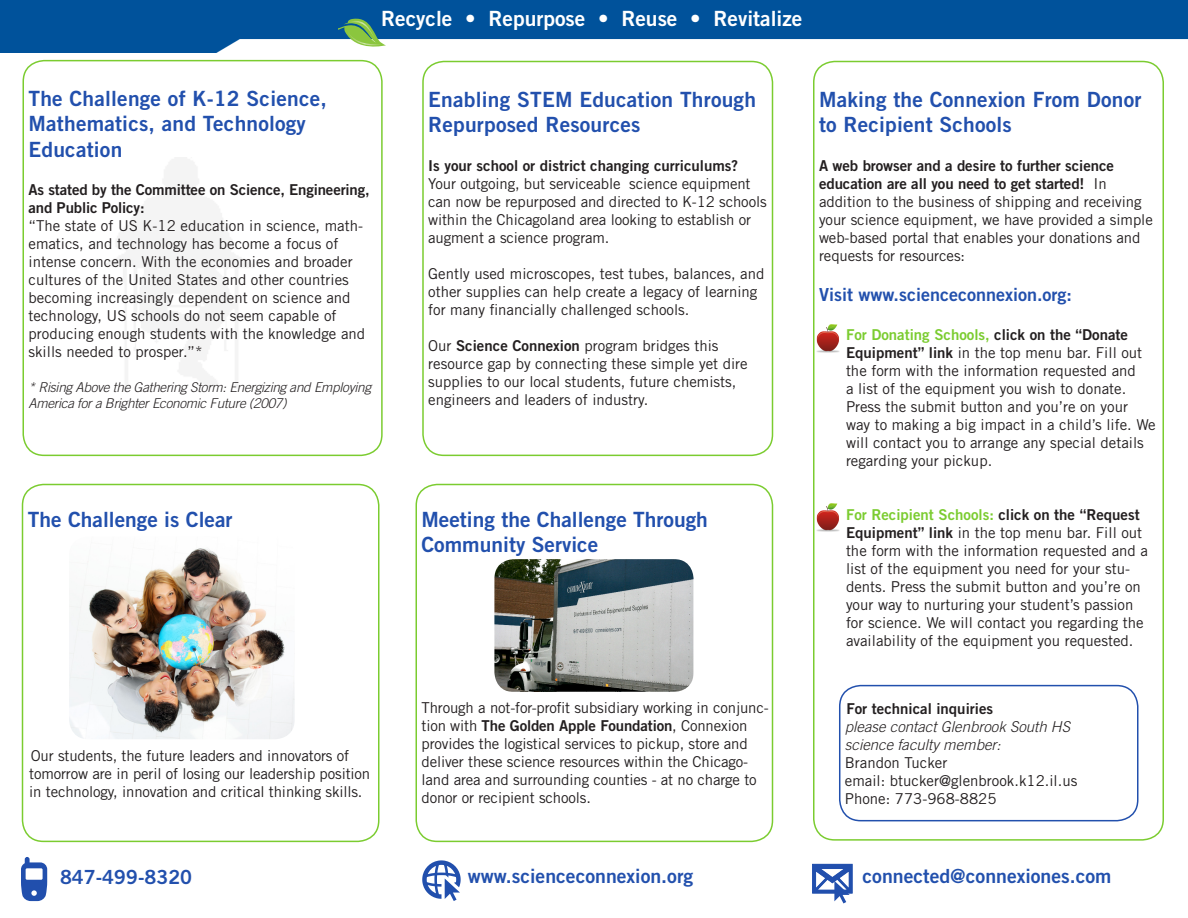
<style>
.page{position:relative;width:1188px;height:918px;background:#fff}
.page>*{position:absolute;margin:0;border:0;box-sizing:border-box;transform-origin:0 0}
.t1{font:21px/25.2px "Trade Gothic LT Std Bd 2";letter-spacing:.01em;color:#2250ad}
.t2{font:21px "Trade Gothic LT Std Bd 2";color:#fff}
.t3{font:19.5px "Trade Gothic LT Std Bd 2";color:#2250ad}
.t4{font:18px "Trade Gothic LT Std Bd 2";color:#2250ad}
.t5{font:15px/18px "Trade Gothic LT Std";color:#231f20}
.t6{font:italic 300 15px/18px "Trade Gothic LT Std";color:#231f20}
.t7{font:15px "Trade Gothic LT Std Bd 2";color:#231f20}
.t8{font:italic 300 13.5px/16.2px "Trade Gothic LT Std";letter-spacing:-.02em;color:#231f20}
.s1{font-family:"Trade Gothic LT Std Bd 2"}
.s2{font-family:"Trade Gothic LT Std Bd 2";color:#7bcc30}
.s3{font-weight:400;font-style:normal}
</style>
<div class="page">
<img style="left:0;top:0;width:1188px;height:52px">
<div style="left:22px;top:484px;width:358px;height:358px;border:2px solid #7bcc30;border-radius:21px"></div>
<div style="left:422px;top:61px;width:351px;height:395px;border:2px solid #7bcc30;border-radius:21px"></div>
<img style="left:69px;top:548px;width:226px;height:191px">
<div style="left:22px;top:60px;width:361px;height:396px;border:2px solid #7bcc30;border-radius:21px"></div>
<div style="left:416px;top:484px;width:357px;height:358px;border:2px solid #7bcc30;border-radius:21px"></div>
<img style="left:494px;top:559px;width:200px;height:133px">
<div style="left:813px;top:61px;width:351px;height:780px;border:2px solid #7bcc30;border-radius:21px"></div>
<img style="left:813px;top:501px;width:27px;height:33px">
<img style="left:813px;top:322px;width:27px;height:33px">
<div style="left:839px;top:685px;width:300px;height:136px;border:2px solid #2250ad;border-radius:21px"></div>
<svg style="left:337px;top:17px;width:49px;height:33px"></svg>
<svg style="left:812px;top:864px;width:41px;height:39px"></svg>
<svg style="left:422px;top:860px;width:39px;height:41px"></svg>
<svg style="left:21px;top:857px;width:26px;height:44px"></svg>
<p class="t2" style="left:381px;top:6px;width:423px">Recycle • Repurpose • Reuse • Revitalize</p>
<p class="t1" style="left:28px;top:86px;width:300px">The Challenge of K-12 Science,<br>Mathematics, and Technology<br>Education</p>
<p class="t5" style="left:28px;top:181px;width:343px"><span class="s1">As stated by the Committee on Science, Engineering, and Public Policy:<br></span>“The state of US K-12 education in science, math&shy;ematics, and technology has become a focus of intense concern. With the economies and broader cultures of the United States and other countries becoming increasingly dependent on science and technology, US schools do not seem capable of producing enough students with the knowledge and skills needed to prosper.”*</p>
<p class="t8" style="left:28px;top:379px;width:344px">* Rising Above the Gathering Storm: Energizing and Employing<br>America for a Brighter Economic Future (2007)</p>
<p class="t1" style="left:28px;top:507px;width:206px">The Challenge is Clear</p>
<p class="t1" style="left:428px;top:87px;width:329px">Enabling STEM Education Through<br>Repurposed Resources</p>
<p class="t5" style="left:428px;top:156px;width:340px"><span class="s1">Is your school or district changing curriculums?<br></span>Your outgoing, but serviceable science equipment can now be repurposed and directed to K-12 schools within the Chicagoland area looking to establish or augment a science program.</p>
<p class="t5" style="left:428px;top:264px;width:338px">Gently used microscopes, test tubes, balances, and other supplies can help create a legacy of learning for many financially challenged schools.</p>
<p class="t5" style="left:428px;top:336px;width:321px">Our <span class="s1">Science Connexion</span> program bridges this resource gap by connecting these simple yet dire supplies to our local students, future chemists, engineers and leaders of industry.</p>
<p class="t1" style="left:422px;top:507px;width:288px">Meeting the Challenge Through<br>Community Service</p>
<p class="t5" style="left:29px;top:747px;width:343px">Our students, the future leaders and innovators of tomorrow are in peril of losing our leadership position in technology, innovation and critical thinking skills.</p>
<p class="t5" style="left:422px;top:698px;width:349px">Through a not-for-profit subsidiary working in conjunc&shy;tion with <span class="s1">The Golden Apple Foundation</span>, Connexion provides the logistical services to pickup, store and deliver these science resources within the Chicago&shy;land area and surrounding counties - at no charge to donor or recipient schools.</p>
<p class="t1" style="left:819px;top:87px;width:324px">Making the Connexion From Donor to Recipient Schools</p>
<p class="t5" style="left:819px;top:156px;width:335px"><span class="s1">A web browser and a desire to further science education are all you need to get started!</span> In addition to the business of shipping and receiving your science equipment, we have provided a simple web-based portal that enables your donations and requests for resources:</p>
<p class="t4" style="left:819px;top:283px;width:255px">Visit www.scienceconnexion.org:</p>
<p class="t5" style="left:846px;top:326px;width:311px;text-indent:-27px"><span class="s2">• For Donating Schools,</span> <span class="s1">click on the “Donate Equipment” link</span> in the top menu bar. Fill out the form with the information requested and<br>a list of the equipment you wish to donate.<br>Press the submit button and you’re on your way to making a big impact in a child’s life. We will contact you to arrange any special details regarding your pickup.</p>
<p class="t5" style="left:846px;top:506px;width:304px;text-indent:-27px"><span class="s2">• For Recipient Schools:</span> <span class="s1">click on the “Request Equipment” link</span> in the top menu bar. Fill out the form with the information requested and a list of the equipment you need for your stu&shy;dents. Press the submit button and you’re on your way to nurturing your student’s passion for science. We will contact you regarding the availability of the equipment you requested.</p>
<p class="t7" style="left:846px;top:699px;width:148px">For technical inquiries</p>
<p class="t6" style="left:845px;top:718px;width:234px">please contact Glenbrook South HS science faculty member:<br><span class="s3">Brandon Tucker<br>email: btucker@glenbrook.k12.il.us</span></p>
<p class="t5" style="left:845px;top:790px;width:153px">Phone: 773-968-8825</p>
<p class="t3" style="left:60px;top:865px;width:134px">847-499-8320</p>
<p class="t3" style="left:862px;top:864px;width:251px">connected@connexiones.com</p>
<p class="t3" style="left:468px;top:864px;width:227px">www.scienceconnexion.org</p>
</div>
